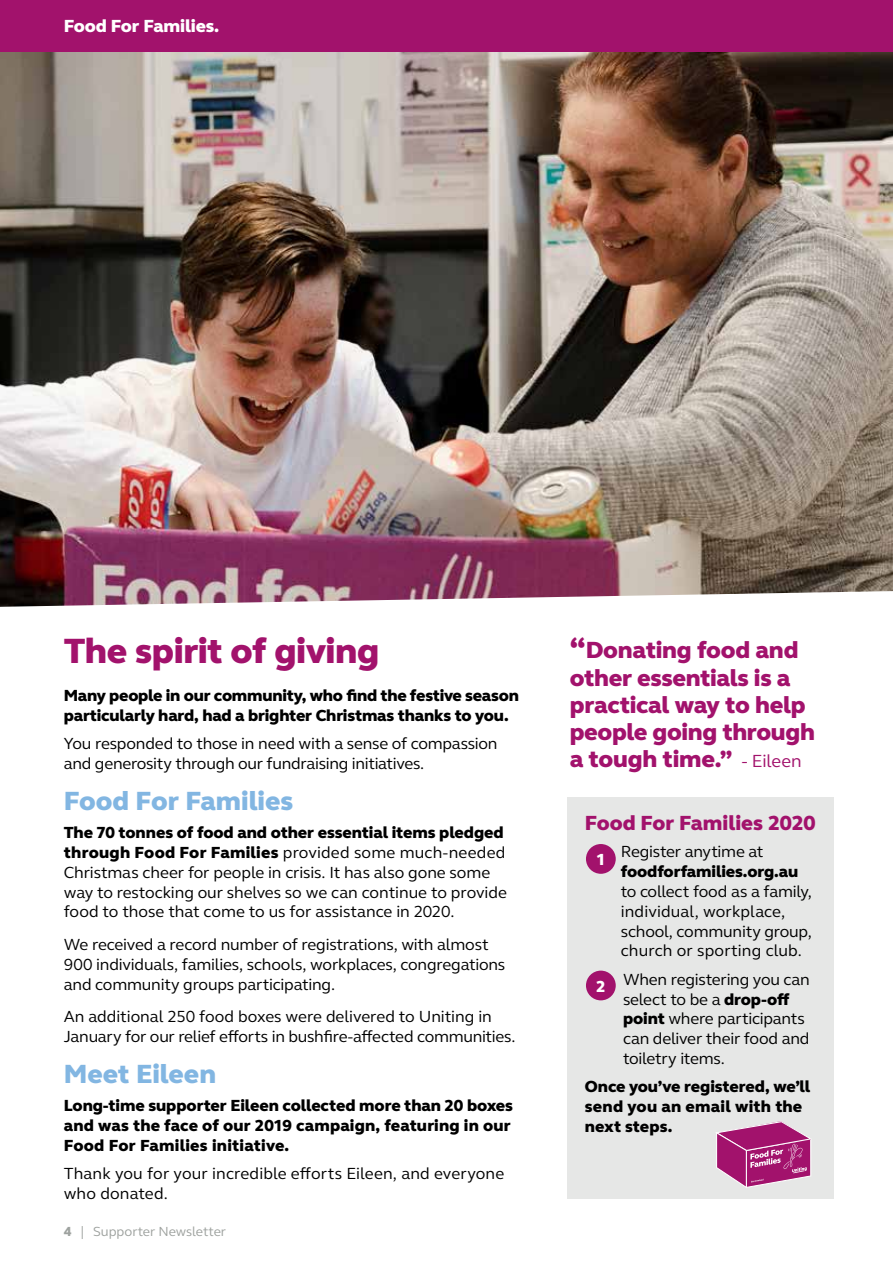
<style>
.page{position:relative;width:893px;height:1263px;background:#fff}
.page>*{position:absolute;margin:0;border:0;box-sizing:border-box;transform-origin:0 0}
.t1{font:800 36px "FS Elliot Pro";letter-spacing:-.01em;color:#a2126c}
.t2{font:800 27px "FS Elliot Pro";color:#82b6e2}
.t3{font:800 24px/27px "FS Elliot Pro";letter-spacing:-.01em;color:#a2126c}
.t4{font:800 21px "FS Elliot Pro";color:#a2126c}
.t5{font:800 18px "FS Elliot Pro";letter-spacing:-.01em;color:#fff}
.t6{font:16.5px/19.8px "FS Elliot Pro";letter-spacing:-.01em;color:#000}
.t7{font:800 16.5px/19.8px "FS Elliot Pro";letter-spacing:-.005em;color:#000}
.t8{font:16.5px/19.8px "FS Elliot Pro";letter-spacing:.01em;color:#000}
.t9{font:800 16.5px "FS Elliot Pro";color:#fff}
.t10{font:13.5px "FS Elliot Pro";letter-spacing:-.005em;color:#9ea29f}
.s1{font-weight:800}
.s2{font-size:30px}
.s3{font-weight:400;font-size:18px}
</style>
<div class="page">
<img style="left:0;top:51px;width:893px;height:556px">
<div style="left:0;top:0;width:893px;height:51px;background:#a2126c"></div>
<div style="left:567px;top:797px;width:266px;height:401px;background:#e6e7e6"></div>
<div style="left:586px;top:844px;width:30px;height:30px;background:#a2126c;border-radius:50%"></div>
<div style="left:586px;top:970px;width:30px;height:30px;background:#a2126c;border-radius:50%"></div>
<svg style="left:716px;top:1121px;width:95px;height:67px"></svg>
<p class="t5" style="left:64px;top:14px;width:157px">Food For Families.</p>
<h1 class="t1" style="left:64px;top:627px;width:317px">The spirit of giving</h1>
<p class="t7" style="left:64px;top:685px;width:457px">Many people in our community, who find the festive season particularly hard, had a brighter Christmas thanks to you.</p>
<p class="t6" style="left:64px;top:733px;width:435px">You responded to those in need with a sense of compassion and generosity through our fundraising initiatives.</p>
<h2 class="t2" style="left:64px;top:783px;width:231px">Food For Families</h2>
<p class="t6" style="left:64px;top:822px;width:445px"><span class="s1">The 70 tonnes of food and other essential items pledged through Food For Families</span> provided some much-needed Christmas cheer for people in crisis. It has also gone some way to restocking our shelves so we can continue to provide food to those that come to us for assistance in 2020.</p>
<p class="t6" style="left:64px;top:934px;width:443px">We received a record number of registrations, with almost<br>900 individuals, families, schools, workplaces, congregations and community groups participating.</p>
<p class="t6" style="left:64px;top:1006px;width:453px">An additional 250 food boxes were delivered to Uniting in<br>January for our relief efforts in bushfire-affected communities.</p>
<h2 class="t2" style="left:64px;top:1056px;width:154px">Meet Eileen</h2>
<p class="t7" style="left:64px;top:1096px;width:451px">Long-time supporter Eileen collected more than 20 boxes and was the face of our 2019 campaign, featuring in our<br>Food For Families initiative.</p>
<p class="t8" style="left:64px;top:1163px;width:442px">Thank you for your incredible efforts Eileen, and everyone who donated.</p>
<p class="t10" style="left:64px;top:1222px;width:164px"><span class="s1">4</span> | Supporter Newsletter</p>
<h3 class="t3" style="left:570px;top:637px;width:247px"><span class="s2">“</span>Donating food and other essentials is a practical way to help people going through a tough time.” <span class="s3">- Eileen</span></h3>
<p class="t4" style="left:585px;top:809px;width:232px">Food For Families 2020</p>
<p class="t6" style="left:621px;top:841px;width:144px">Register anytime at</p>
<p class="t7" style="left:621px;top:862px;width:179px">foodforfamilies.org.au</p>
<p class="t6" style="left:621px;top:881px;width:193px">to collect food as a family, individual, workplace, school, community group, church or sporting club.</p>
<p class="t6" style="left:623px;top:969px;width:188px">When registering you can select to be a <span class="s1">drop-off point</span> where participants can deliver their food and toiletry items.</p>
<p class="t7" style="left:585px;top:1077px;width:227px">Once you’ve registered, we’ll send you an email with the next steps.</p>
<p class="t9" style="left:596px;top:848px;width:11px">1</p>
<p class="t9" style="left:596px;top:975px;width:11px">2</p>
</div>
